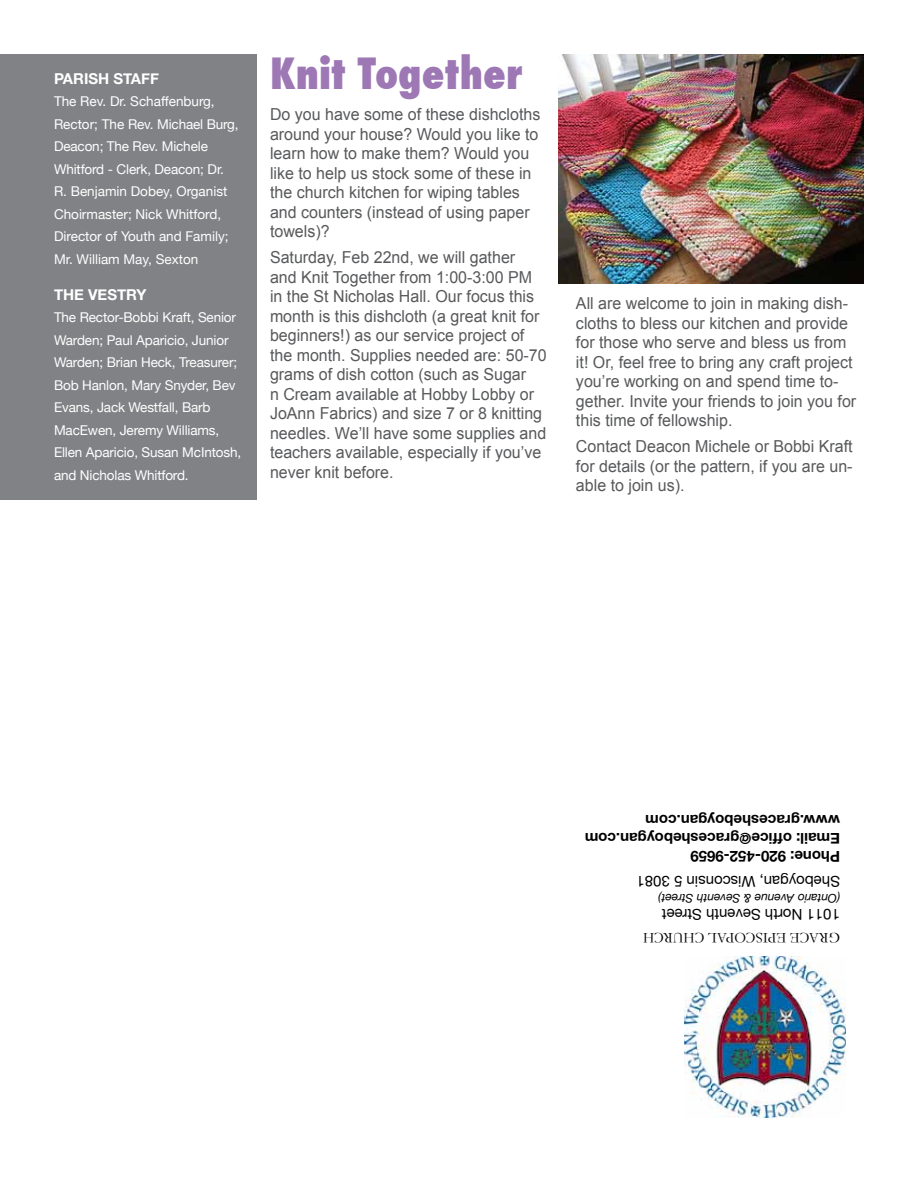
<style>
.page{position:relative;width:918px;height:1188px;background:#fff}
.page>*{position:absolute;margin:0;border:0;box-sizing:border-box;transform-origin:0 0}
.t1{font:800 condensed 42px "Futura";color:#9e78b5}
.t2{font:16.5px/19.5px "Arial";color:#58595b}
.t3{font:700 15px/18px "Helvetica Neue";color:#000}
.t4{font:15px "Helvetica Neue";color:#000}
.t5{font:15px "Garamond";color:#000}
.t6{font:700 15px "Helvetica Neue";color:#fff}
.t7{font:13.5px/22.5px "Helvetica Neue";letter-spacing:-.01em;color:#fff}
.t8{font:italic 12px "Helvetica Neue";color:#000}
</style>
<div class="page">
<div style="left:0;top:54px;width:256px;height:446px;background:#808285"></div>
<img style="left:684px;top:957px;width:162px;height:161px">
<img style="left:558px;top:54px;width:306px;height:230px">
<p class="t6" style="left:54px;top:69px;width:107px">PARISH STAFF</p>
<p class="t7" style="left:54px;top:90px;width:186px">The Rev. Dr. Schaffenburg,<br>Rector; The Rev. Michael Burg,<br>Deacon; The Rev. Michele<br>Whitford - Clerk, Deacon; Dr.<br>R. Benjamin Dobey, Organist<br>Choirmaster; Nick Whitford,<br>Director of Youth and Family;<br>Mr. William May, Sexton</p>
<p class="t6" style="left:54px;top:285px;width:94px">THE VESTRY</p>
<p class="t7" style="left:54px;top:306px;width:189px">The Rector-Bobbi Kraft, Senior<br>Warden; Paul Aparicio, Junior<br>Warden; Brian Heck, Treasurer;<br>Bob Hanlon, Mary Snyder, Bev<br>Evans, Jack Westfall, Barb<br>MacEwen, Jeremy Williams,<br>Ellen Aparicio, Susan McIntosh, and Nicholas Whitford.</p>
<h1 class="t1" style="left:270px;top:44px;width:254px">Knit Together</h1>
<p class="t2" style="left:270px;top:105px;width:272px">Do you have some of these dishcloths around your house? Would you like to learn how to make them? Would you like to help us stock some of these in the church kitchen for wiping tables and counters (instead of using paper towels)?</p>
<p class="t2" style="left:270px;top:248px;width:278px">Saturday, Feb 22nd, we will gather<br>and Knit Together from 1:00-3:00 PM in the St Nicholas Hall. Our focus this month is this dishcloth (a great knit for beginners!) as our service project of the month. Supplies needed are: 50-70 grams of dish cotton (such as Sugar<br>n Cream available at Hobby Lobby or JoAnn Fabrics) and size 7 or 8 knitting needles. We’ll have some supplies and teachers available, especially if you’ve never knit before.</p>
<p class="t2" style="left:576px;top:294px;width:282px">All are welcome to join in making dish&shy;cloths to bless our kitchen and provide for those who serve and bless us from it! Or, feel free to bring any craft project you’re working on and spend time to&shy;gether. Invite your friends to join you for this time of fellowship.</p>
<p class="t2" style="left:576px;top:437px;width:278px;text-align:justify">Contact Deacon Michele or Bobbi Kraft for details (or the pattern, if you are un&shy;able to join us).</p>
<p class="t3" style="left:840px;top:866px;width:257px;rotate:-180deg">Phone: 920-452-9659<br>Email: office@gracesheboygan.com www.gracesheboygan.com</p>
<p class="t4" style="left:840px;top:890px;width:205px;rotate:-180deg">Sheboygan, Wisconsin 5 3081</p>
<p class="t8" style="left:840px;top:906px;width:183px;rotate:-180deg">(Ontario Avenue &amp; Seventh Street)</p>
<p class="t4" style="left:840px;top:923px;width:180px;rotate:-180deg">1011 North Seventh Street</p>
<p class="t5" style="left:840px;top:947px;width:199px;rotate:-180deg">GRACE EPISCOPAL CHURCH</p>
</div>
